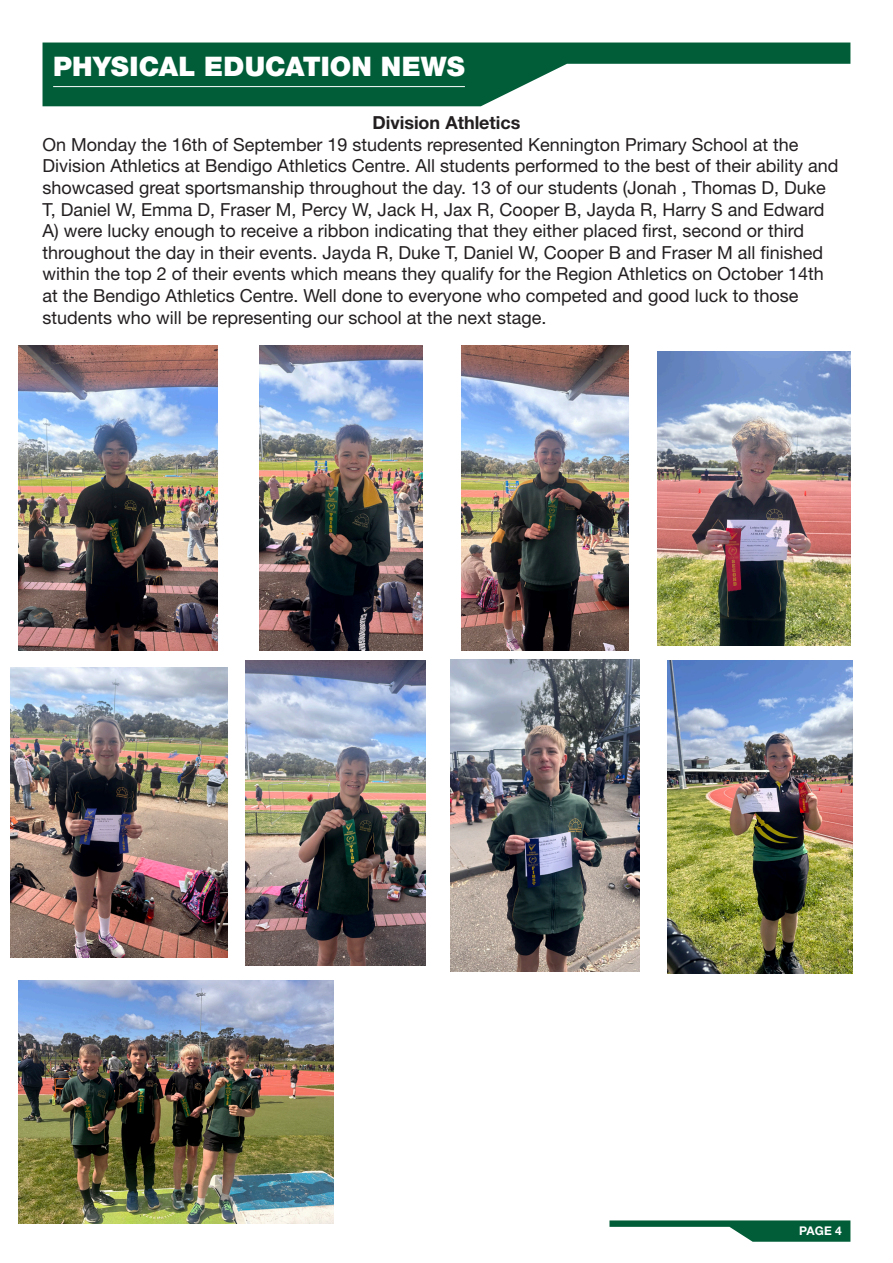
<style>
.page{position:relative;width:893px;height:1263px;background:#fff}
.page>*{position:absolute;margin:0;border:0;box-sizing:border-box;transform-origin:0 0}
.Section_Head_White{font:900 27px "Helvetica Neue LT Std";letter-spacing:.005em;color:#fff}
.t1{font:18px/21.6px "Helvetica Neue LT Std";color:#231f20}
.t2{font:700 18px "Helvetica Neue LT Std";color:#231f20}
.t3{font:700 12px "Helvetica Neue LT Std";color:#fff}
</style>
<div class="page">
<svg style="left:43px;top:43px;width:807px;height:63px;fill:#005d38"></svg>
<svg style="left:609px;top:1220px;width:241px;height:22px"></svg>
<hr style="left:53px;top:86px;width:412px;height:1px;background:#fff">
<img style="left:18px;top:346px;width:200px;height:305px">
<img style="left:259px;top:346px;width:163px;height:305px">
<img style="left:461px;top:346px;width:168px;height:305px">
<img style="left:11px;top:668px;width:217px;height:290px">
<img style="left:245px;top:660px;width:181px;height:305px">
<img style="left:451px;top:659px;width:188px;height:312px">
<img style="left:18px;top:981px;width:316px;height:242px">
<img style="left:667px;top:660px;width:186px;height:313px">
<img style="left:657px;top:351px;width:193px;height:294px">
<p class="Section_Head_White" style="left:53px;top:50px;width:413px">PHYSICAL EDUCATION NEWS</p>
<p class="t2" style="left:372px;top:112px;width:150px">Division Athletics</p>
<p class="t1" style="left:43px;top:133px;width:797px">On Monday the 16th of September 19 students represented Kennington Primary School at the Division Athletics at Bendigo Athletics Centre. All students performed to the best of their ability and showcased great sportsmanship throughout the day. 13 of our students (Jonah , Thomas D, Duke T, Daniel W, Emma D, Fraser M, Percy W, Jack H, Jax R, Cooper B, Jayda R, Harry S and Edward A) were lucky enough to receive a ribbon indicating that they either placed first, second or third throughout the day in their events. Jayda R, Duke T, Daniel W, Cooper B and Fraser M all finished within the top 2 of their events which means they qualify for the Region Athletics on October 14th at the Bendigo Athletics Centre. Well done to everyone who competed and good luck to those students who will be representing our school at the next stage.</p>
<p class="t3" style="left:799px;top:1224px;width:44px">PAGE 4</p>
</div>
